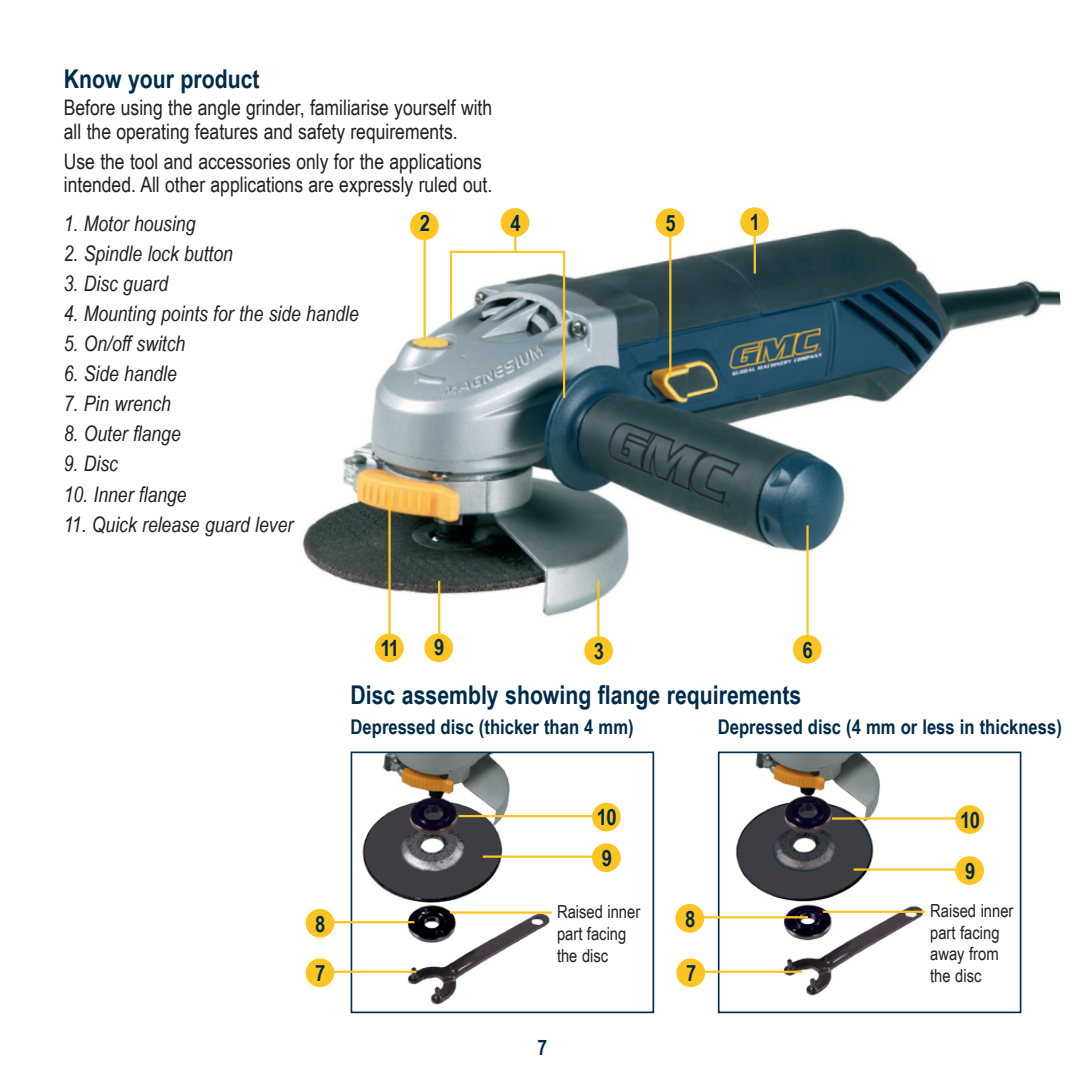
<style>
.page{position:relative;width:1080px;height:1085px;background:#fff}
.page>*{position:absolute;margin:0;border:0;box-sizing:border-box;transform-origin:0 0}
.t1{font:700 25.88px "Arial Narrow";color:#002b4a}
.t2{font:700 22.5px/40.5px "Arial Narrow";color:#002b4a}
.t3{font:21.38px/23.6px "Arial Narrow";color:#231f20}
.t4{font:italic 21.38px "Arial Narrow";color:#231f20}
.t5{font:700 21.38px "Arial Narrow";color:#002b4a}
.t6{font:700 20.25px "Arial Narrow";color:#002b4a}
.t7{font:18px/21.6px "Arial Narrow";color:#231f20}
</style>
<div class="page">
<img style="left:720px;top:754px;width:265px;height:242px">
<div style="left:717px;top:751px;width:304px;height:262px;border:2px solid #002b4a"></div>
<img style="left:353px;top:754px;width:268px;height:251px">
<div style="left:350px;top:751px;width:304px;height:262px;border:2px solid #002b4a"></div>
<hr style="left:450px;top:911px;width:101px;height:2px;background:#fec422">
<hr style="left:823px;top:910px;width:101px;height:2px;background:#fec422">
<hr style="left:458px;top:814px;width:148px;height:3px;background:#fec422">
<div style="left:592px;top:802px;width:28px;height:29px;background:#fec422;border-radius:50%"></div>
<hr style="left:483px;top:855px;width:123px;height:2px;background:#fec422">
<div style="left:592px;top:843px;width:28px;height:28px;background:#fec422;border-radius:50%"></div>
<hr style="left:832px;top:817px;width:137px;height:2px;background:#fec422">
<div style="left:955px;top:805px;width:29px;height:28px;background:#fec422;border-radius:50%"></div>
<hr style="left:853px;top:868px;width:116px;height:2px;background:#fec422">
<div style="left:955px;top:856px;width:29px;height:28px;background:#fec422;border-radius:50%"></div>
<hr style="left:694px;top:916px;width:114px;height:2px;background:#fec422">
<div style="left:675px;top:903px;width:29px;height:29px;background:#fec422;border-radius:50%"></div>
<hr style="left:325px;top:920px;width:89px;height:3px;background:#fec422">
<div style="left:305px;top:908px;width:29px;height:29px;background:#fec422;border-radius:50%"></div>
<hr style="left:325px;top:970px;width:91px;height:2px;background:#fec422">
<div style="left:305px;top:958px;width:29px;height:28px;background:#fec422;border-radius:50%"></div>
<hr style="left:695px;top:970px;width:106px;height:2px;background:#fec422">
<div style="left:676px;top:958px;width:29px;height:28px;background:#fec422;border-radius:50%"></div>
<img style="left:302px;top:208px;width:759px;height:451px">
<hr style="left:753px;top:229px;width:3px;height:44px;background:#fec422">
<div style="left:740px;top:207px;width:28px;height:29px;background:#fec422;border-radius:50%"></div>
<hr style="left:423px;top:225px;width:3px;height:114px;background:#fec422">
<div style="left:410px;top:211px;width:28px;height:29px;background:#fec422;border-radius:50%"></div>
<div style="left:584px;top:636px;width:29px;height:28px;background:#fec422;border-radius:50%"></div>
<hr style="left:514px;top:215px;width:2px;height:36px;background:#fec422">
<div style="left:500px;top:208px;width:29px;height:29px;background:#fec422;border-radius:50%"></div>
<svg style="left:449px;top:249px;width:117px;height:151px"></svg>
<hr style="left:806px;top:525px;width:2px;height:116px;background:#fec422">
<div style="left:792px;top:634px;width:29px;height:29px;background:#fec422;border-radius:50%"></div>
<hr style="left:669px;top:228px;width:2px;height:148px;background:#fec422">
<div style="left:655px;top:208px;width:29px;height:29px;background:#fec422;border-radius:50%"></div>
<hr style="left:597px;top:580px;width:2px;height:58px;background:#fec422">
<hr style="left:438px;top:580px;width:2px;height:59px;background:#fec422">
<div style="left:424px;top:633px;width:29px;height:29px;background:#fec422;border-radius:50%"></div>
<hr style="left:388px;top:497px;width:2px;height:143px;background:#fec422">
<div style="left:375px;top:633px;width:28px;height:29px;background:#fec422;border-radius:50%"></div>
<p class="t1" style="left:64px;top:64px;width:197px">Know your product</p>
<p class="t3" style="left:64px;top:95px;width:430px">Before using the angle grinder, familiarise yourself with all the operating features and safety requirements.</p>
<p class="t3" style="left:64px;top:149px;width:430px">Use the tool and accessories only for the applications intended. All other applications are expressly ruled out.</p>
<p class="t4" style="left:64px;top:212px;width:133px">1. Motor housing</p>
<p class="t4" style="left:64px;top:242px;width:171px">2. Spindle lock button</p>
<p class="t4" style="left:64px;top:272px;width:106px">3. Disc guard</p>
<p class="t4" style="left:64px;top:302px;width:296px">4. Mounting points for the side handle</p>
<p class="t4" style="left:64px;top:332px;width:123px">5. On/off switch</p>
<p class="t4" style="left:64px;top:362px;width:115px">6. Side handle</p>
<p class="t4" style="left:64px;top:392px;width:109px">7. Pin wrench</p>
<p class="t4" style="left:64px;top:422px;width:118px">8. Outer flange</p>
<p class="t4" style="left:64px;top:452px;width:56px">9. Disc</p>
<p class="t4" style="left:64px;top:482px;width:124px">10. Inner flange</p>
<p class="t4" style="left:64px;top:512px;width:231px">11. Quick release guard lever</p>
<p class="t2" style="left:419px;top:202px;width:12px">2</p>
<p class="t2" style="left:749px;top:202px;width:12px">1</p>
<p class="t2" style="left:510px;top:202px;width:12px">4</p>
<p class="t2" style="left:665px;top:202px;width:12px">5</p>
<p class="t2" style="left:380px;top:627px;width:20px">11</p>
<p class="t2" style="left:434px;top:627px;width:12px">9</p>
<p class="t2" style="left:594px;top:630px;width:12px">3</p>
<p class="t2" style="left:802px;top:629px;width:12px">6</p>
<p class="t1" style="left:350px;top:680px;width:452px">Disc assembly showing flange requirements</p>
<p class="t6" style="left:350px;top:715px;width:284px">Depressed disc (thicker than 4 mm)</p>
<p class="t6" style="left:717px;top:715px;width:345px">Depressed disc (4 mm or less in thickness)</p>
<p class="t2" style="left:597px;top:796px;width:21px">10<br>9</p>
<p class="t2" style="left:960px;top:799px;width:21px">10</p>
<p class="t2" style="left:965px;top:850px;width:12px">9</p>
<p class="t7" style="left:557px;top:900px;width:85px">Raised inner part facing the disc</p>
<p class="t7" style="left:930px;top:899px;width:85px">Raised inner part facing away from the disc</p>
<p class="t2" style="left:315px;top:903px;width:12px">8</p>
<p class="t2" style="left:685px;top:898px;width:12px">8</p>
<p class="t2" style="left:315px;top:952px;width:12px">7</p>
<p class="t2" style="left:686px;top:952px;width:12px">7</p>
<p class="t5" style="left:537px;top:1035px;width:11px">7</p>
</div>
